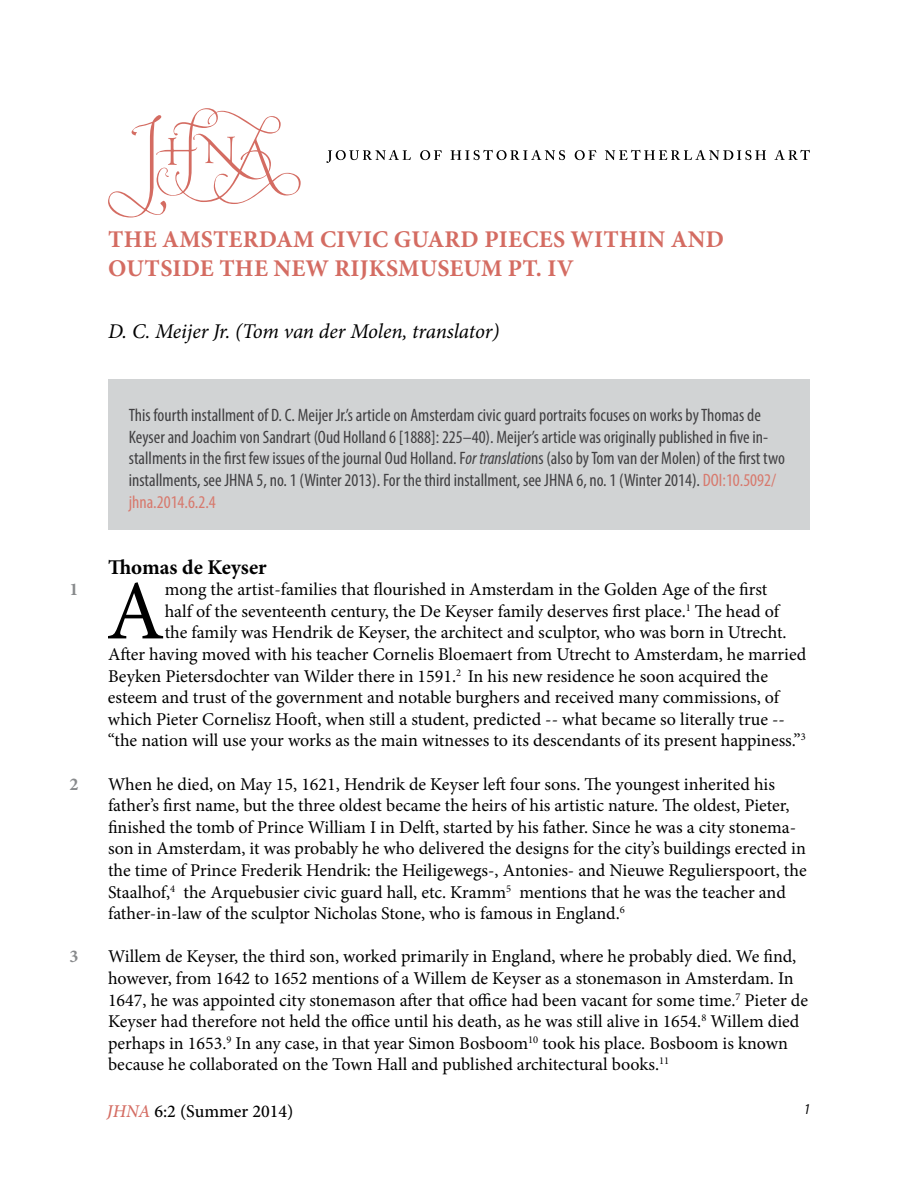
<style>
.page{position:relative;width:918px;height:1188px;background:#fff}
.page>*{position:absolute;margin:0;border:0;box-sizing:border-box;transform-origin:0 0}
.t1{font:84.45px "Minion Pro";color:#000}
.t2{font:700 24px/28.8px "Minion Pro";letter-spacing:.01em;color:#d46c62}
.t3{font:italic 21px "Minion Pro";letter-spacing:-.01em;color:#000}
.t4{font:700 21px "Minion Pro";color:#000}
.t5{font:18px/21.6px "Minion Pro";color:#000}
.t6{font:condensed 18px/21.6px "Myriad Pro";color:#414042}
.t7{font:500 18px "Minion Pro";color:#000}
.t8{font:700 18px "Minion Pro";color:#888a8c}
.t9{font:italic condensed 15px "Myriad Pro";color:#000}
.s1{font-style:italic}
.s2{color:#d7796d}
.s3{font-style:italic;color:#d46c62}
</style>
<div class="page">
<div style="left:108px;top:380px;width:702px;height:150px;background:#d1d3d4"></div>
<svg style="left:108px;top:108px;width:193px;height:110px"></svg>
<svg style="left:326px;top:150px;width:85px;height:13px"></svg>
<svg style="left:420px;top:150px;width:22px;height:10px"></svg>
<svg style="left:451px;top:150px;width:114px;height:10px"></svg>
<svg style="left:575px;top:150px;width:21px;height:10px"></svg>
<svg style="left:605px;top:150px;width:161px;height:10px"></svg>
<svg style="left:775px;top:150px;width:35px;height:10px"></svg>
<p class="t8" style="left:69px;top:577px;width:10px">1</p>
<p class="t8" style="left:69px;top:771px;width:10px">2</p>
<p class="t8" style="left:69px;top:944px;width:10px">3</p>
<h2 class="t2" style="left:108px;top:225px;width:618px">THE AMSTERDAM CIVIC GUARD PIECES WITHIN AND<br>OUTSIDE THE NEW RIJKSMUSEUM PT. IV</h2>
<p class="t3" style="left:108px;top:317px;width:393px">D. C. Meijer Jr. (Tom van der Molen, translator)</p>
<p class="t6" style="left:129px;top:404px;width:658px">This fourth installment of D. C. Meijer Jr.’s article on Amsterdam civic guard portraits focuses on works by Thomas de Keyser and Joachim von Sandrart (Oud Holland 6 [1888]: 225–40). Meijer’s article was originally published in five in&shy;stallments in the first few issues of the journal Oud Holland. F<span class="s1">or translatio</span>ns (also by Tom van der Molen) of the first two installments, see JHNA 5, no. 1 (Winter 2013). For the third installment, see JHNA 6, no. 1 (Winter 2014). <span class="s2">DOI:10.5092/ jhna.2014.6.2.4</span></p>
<p class="t4" style="left:108px;top:552px;width:160px">Thomas de Keyser</p>
<h1 class="t1" style="left:106px;top:555px;width:60px">A</h1>
<p class="t5" style="left:165px;top:579px;width:604px">mong the artist-families that flourished in Amsterdam in the Golden Age of the first</p>
<p class="t5" style="left:165px;top:600px;width:616px">half of the seventeenth century, the De Keyser family deserves first place.<sup>1</sup> The head of</p>
<p class="t5" style="left:165px;top:622px;width:623px">the family was Hendrik de Keyser, the architect and sculptor, who was born in Utrecht.</p>
<p class="t5" style="left:108px;top:644px;width:700px">After having moved with his teacher Cornelis Bloemaert from Utrecht to Amsterdam, he married</p>
<p class="t5" style="left:108px;top:665px;width:662px">Beyken Pietersdochter van Wilder there in 1591.<sup>2</sup> In his new residence he soon acquired the</p>
<p class="t5" style="left:108px;top:687px;width:673px">esteem and trust of the government and notable burghers and received many commissions, of</p>
<p class="t5" style="left:108px;top:708px;width:679px">which Pieter Cornelisz Hooft, when still a student, predicted -- what became so literally true --</p>
<p class="t5" style="left:108px;top:730px;width:699px">“the nation will use your works as the main witnesses to its descendants of its present happiness.”<sup>3</sup></p>
<p class="t5" style="left:108px;top:773px;width:700px">When he died, on May 15, 1621, Hendrik de Keyser left four sons. The youngest inherited his father’s first name, but the three oldest became the heirs of his artistic nature. The oldest, Pieter, finished the tomb of Prince William I in Delft, started by his father. Since he was a city stonema&shy;son in Amsterdam, it was probably he who delivered the designs for the city’s buildings erected in the time of Prince Frederik Hendrik: the Heiligewegs-, Antonies- and Nieuwe Regulierspoort, the Staalhof,<sup>4</sup> the Arquebusier civic guard hall, etc. Kramm<sup>5</sup> mentions that he was the teacher and father-in-law of the sculptor Nicholas Stone, who is famous in England.<sup>6</sup></p>
<p class="t5" style="left:108px;top:946px;width:702px">Willem de Keyser, the third son, worked primarily in England, where he probably died. We find, however, from 1642 to 1652 mentions of a Willem de Keyser as a stonemason in Amsterdam. In 1647, he was appointed city stonemason after that office had been vacant for some time.<sup>7</sup> Pieter de Keyser had therefore not held the office until his death, as he was still alive in 1654.<sup>8</sup> Willem died perhaps in 1653.<sup>9</sup> In any case, in that year Simon Bosboom<sup>10</sup> took his place. Bosboom is known because he collaborated on the Town Hall and published architectural books.<sup>11</sup></p>
<p class="t7" style="left:107px;top:1099px;width:188px"><span class="s3">JHNA</span> 6:2 (Summer 2014)</p>
<p class="t9" style="left:804px;top:1100px;width:7px">1</p>
</div>
